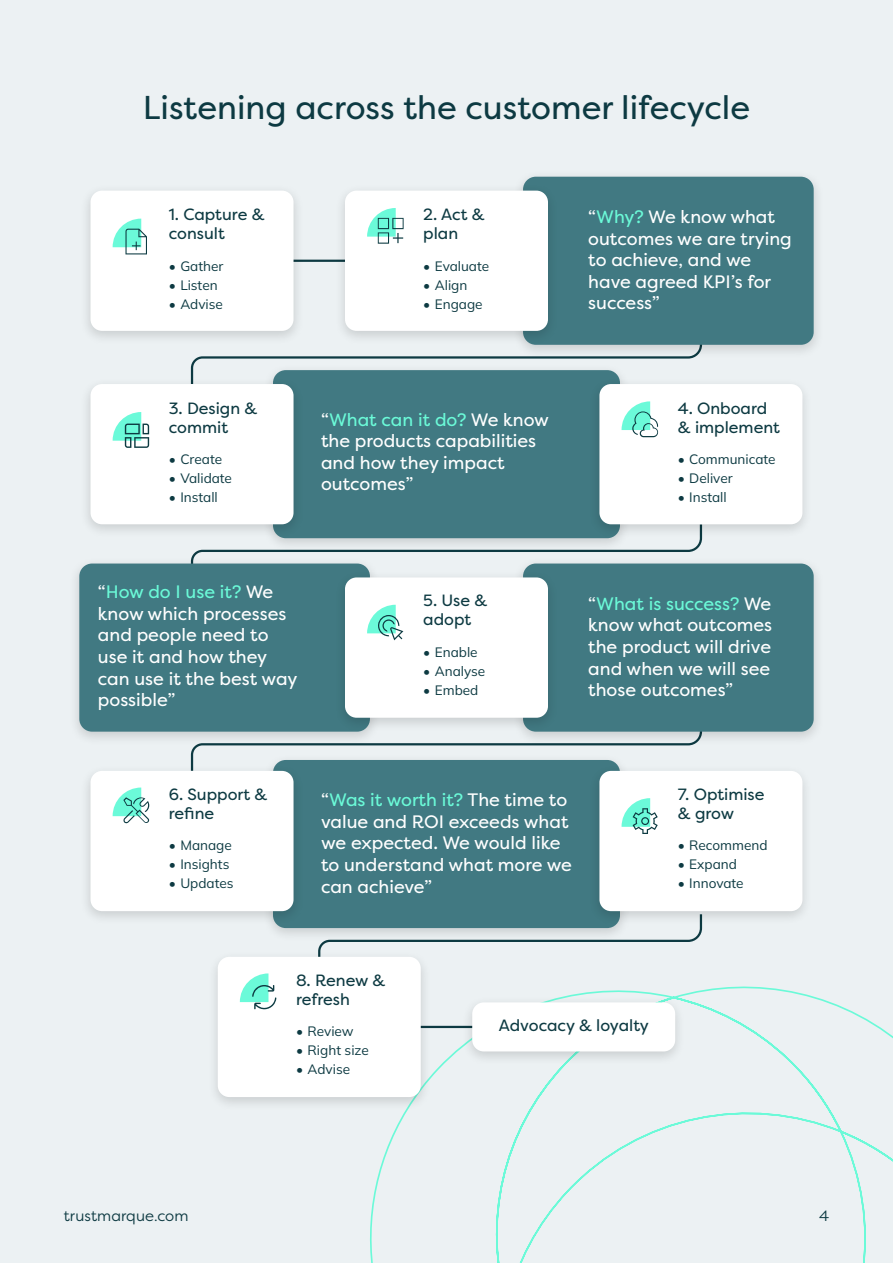
<style>
.page{position:relative;width:893px;height:1263px;background:#ecf1f3}
.page>*{position:absolute;margin:0;border:0;box-sizing:border-box;transform-origin:0 0}
.t1{font:33px "Filson Pro";color:#0d3a42}
.t2{font:18px/21.6px "Filson Pro";color:#fff}
.t3{font:16.35px/19px "Filson Pro";color:#0d3a42}
.t4{font:15px "Filson Pro";letter-spacing:.005em;color:#0d3a42}
.t5{font:13.65px "Mulish";color:#0d3a42}
.s1{color:#6bfad8}
</style>
<div class="page">
<svg style="left:370px;top:986px;width:523px;height:277px"></svg>
<hr style="left:209px;top:260px;width:497px;height:2px;background:#0d3a42">
<hr style="left:286px;top:1026px;width:226px;height:2px;background:#0d3a42">
<svg style="left:190px;top:356px;width:322px;height:21px"></svg>
<svg style="left:192px;top:539px;width:510px;height:17px"></svg>
<svg style="left:190px;top:743px;width:322px;height:21px"></svg>
<svg style="left:318px;top:926px;width:385px;height:24px"></svg>
<div style="left:461px;top:995px;width:225px;height:71px;background:#000;opacity:.15"></div>
<div style="left:472px;top:1002px;width:203px;height:49px;background:#fff;border-radius:12px"></div>
<div style="left:207px;top:950px;width:224px;height:162px;background:#000;opacity:.15"></div>
<div style="left:218px;top:957px;width:203px;height:140px;background:#fff;border-radius:12px"></div>
<svg style="left:240px;top:973px;width:36px;height:36px"></svg>
<div style="left:262px;top:363px;width:368px;height:190px;background:#000;opacity:.15"></div>
<div style="left:273px;top:370px;width:347px;height:168px;background:#417982;border-radius:13px"></div>
<div style="left:262px;top:753px;width:368px;height:189px;background:#000;opacity:.15"></div>
<div style="left:273px;top:760px;width:347px;height:168px;background:#417982;border-radius:13px"></div>
<div style="left:68px;top:556px;width:313px;height:190px;background:#000;opacity:.15"></div>
<div style="left:79px;top:563px;width:291px;height:169px;background:#417982;border-radius:13px"></div>
<div style="left:588px;top:377px;width:225px;height:162px;background:#000;opacity:.15"></div>
<div style="left:599px;top:384px;width:203px;height:140px;background:#fff;border-radius:12px"></div>
<svg style="left:621px;top:401px;width:37px;height:36px"></svg>
<div style="left:80px;top:377px;width:224px;height:162px;background:#000;opacity:.15"></div>
<div style="left:91px;top:384px;width:203px;height:140px;background:#fff;border-radius:12px"></div>
<svg style="left:113px;top:412px;width:36px;height:36px"></svg>
<div style="left:512px;top:556px;width:312px;height:190px;background:#000;opacity:.15"></div>
<div style="left:523px;top:563px;width:291px;height:169px;background:#417982;border-radius:13px"></div>
<div style="left:512px;top:170px;width:312px;height:189px;background:#000;opacity:.15"></div>
<div style="left:523px;top:177px;width:291px;height:168px;background:#417982;border-radius:13px"></div>
<div style="left:334px;top:570px;width:225px;height:162px;background:#000;opacity:.15"></div>
<div style="left:345px;top:577px;width:203px;height:141px;background:#fff;border-radius:12px"></div>
<svg style="left:367px;top:605px;width:36px;height:35px"></svg>
<div style="left:80px;top:764px;width:224px;height:162px;background:#000;opacity:.15"></div>
<div style="left:91px;top:771px;width:203px;height:140px;background:#fff;border-radius:12px"></div>
<svg style="left:113px;top:787px;width:36px;height:36px"></svg>
<div style="left:588px;top:764px;width:225px;height:162px;background:#000;opacity:.15"></div>
<div style="left:599px;top:771px;width:203px;height:140px;background:#fff;border-radius:12px"></div>
<svg style="left:621px;top:798px;width:37px;height:36px"></svg>
<div style="left:334px;top:184px;width:225px;height:162px;background:#000;opacity:.15"></div>
<div style="left:345px;top:191px;width:203px;height:140px;background:#fff;border-radius:12px"></div>
<svg style="left:367px;top:208px;width:37px;height:36px"></svg>
<div style="left:80px;top:184px;width:224px;height:162px;background:#000;opacity:.15"></div>
<div style="left:91px;top:191px;width:203px;height:140px;background:#fff;border-radius:12px"></div>
<svg style="left:113px;top:219px;width:34px;height:35px"></svg>
<h1 class="t1" style="left:143px;top:86px;width:608px">Listening across the customer lifecycle</h1>
<p class="t3" style="left:169px;top:205px;width:97px">1. Capture &amp; consult</p>
<p class="t5" style="left:169px;top:257px;width:56px">• Gather</p>
<p class="t5" style="left:169px;top:276px;width:50px">• Listen</p>
<p class="t5" style="left:169px;top:295px;width:56px">• Advise</p>
<p class="t3" style="left:169px;top:398px;width:90px">3. Design &amp; commit</p>
<p class="t5" style="left:169px;top:450px;width:55px">• Create</p>
<p class="t5" style="left:169px;top:469px;width:65px">• Validate</p>
<p class="t5" style="left:169px;top:488px;width:51px">• Install</p>
<p class="t3" style="left:423px;top:205px;width:63px">2. Act &amp; plan</p>
<p class="t5" style="left:423px;top:257px;width:67px">• Evaluate</p>
<p class="t5" style="left:423px;top:276px;width:46px">• Align</p>
<p class="t5" style="left:423px;top:295px;width:61px">• Engage</p>
<p class="t2" style="left:321px;top:408px;width:230px">“<span class="s1">What can it do?</span> We know the products capabilities and how they impact outcomes”</p>
<p class="t2" style="left:588px;top:206px;width:205px">“<span class="s1">Why?</span> We know what outcomes we are trying to achieve, and we have agreed KPI’s for success”</p>
<p class="t3" style="left:678px;top:398px;width:104px">4. Onboard &amp; implement</p>
<p class="t5" style="left:678px;top:450px;width:99px">• Communicate</p>
<p class="t5" style="left:678px;top:469px;width:56px">• Deliver</p>
<p class="t5" style="left:678px;top:488px;width:51px">• Install</p>
<p class="t2" style="left:98px;top:581px;width:201px">“<span class="s1">How do I use it?</span> We know which processes and people need to use it and how they can use it the best way possible”</p>
<p class="t2" style="left:588px;top:592px;width:185px;text-align:justify">“<span class="s1">What is success?</span> We know what outcomes the product will drive and when we will see those outcomes”</p>
<p class="t3" style="left:423px;top:591px;width:66px">5. Use &amp; adopt</p>
<p class="t5" style="left:423px;top:643px;width:56px">• Enable</p>
<p class="t5" style="left:423px;top:662px;width:64px">• Analyse</p>
<p class="t5" style="left:423px;top:681px;width:57px">• Embed</p>
<p class="t3" style="left:169px;top:784px;width:100px">6. Support &amp; refine</p>
<p class="t5" style="left:169px;top:836px;width:65px">• Manage</p>
<p class="t5" style="left:169px;top:855px;width:62px">• Insights</p>
<p class="t5" style="left:169px;top:874px;width:66px">• Updates</p>
<p class="t2" style="left:321px;top:789px;width:252px">“<span class="s1">Was it worth it?</span> The time to value and ROI exceeds what we expected. We would like to understand what more we can achieve”</p>
<p class="t3" style="left:678px;top:784px;width:88px">7. Optimise &amp; grow</p>
<p class="t5" style="left:678px;top:836px;width:91px">• Recommend</p>
<p class="t5" style="left:678px;top:855px;width:61px">• Expand</p>
<p class="t5" style="left:678px;top:874px;width:67px">• Innovate</p>
<p class="t3" style="left:296px;top:970px;width:91px">8. Renew &amp; refresh</p>
<p class="t5" style="left:296px;top:1022px;width:59px">• Review</p>
<p class="t5" style="left:296px;top:1041px;width:74px">• Right size</p>
<p class="t5" style="left:296px;top:1060px;width:56px">• Advise</p>
<p class="t3" style="left:499px;top:1015px;width:152px">Advocacy &amp; loyalty</p>
<p class="t4" style="left:64px;top:1206px;width:126px">trustmarque.com</p>
<p class="t4" style="left:819px;top:1206px;width:12px">4</p>
</div>
